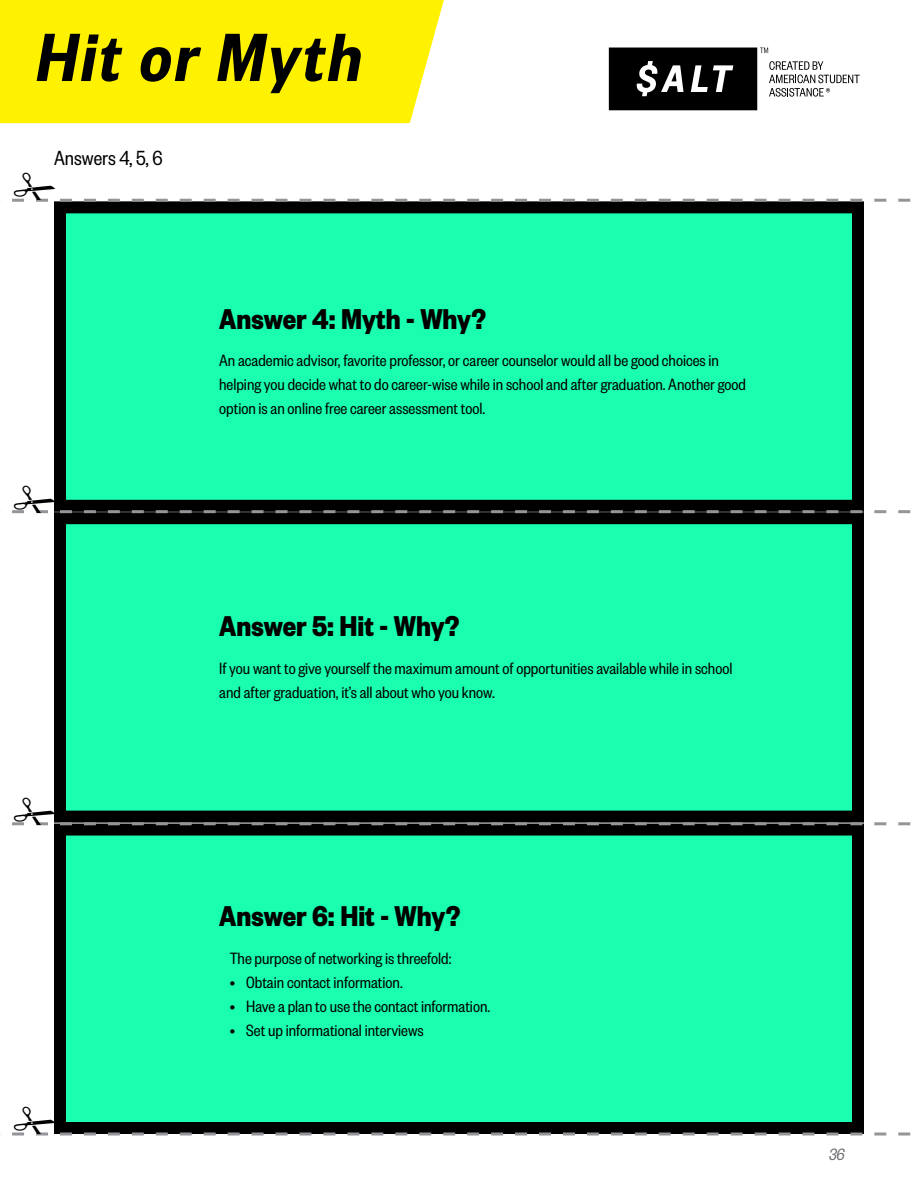
<style>
.page{position:relative;width:918px;height:1188px;background:#fff}
.page>*{position:absolute;margin:0;border:0;box-sizing:border-box;transform-origin:0 0}
.t1{font:italic 600 75px "Founders Grotesk Cond";color:#000}
.t2{font:700 31.5px "Founders Grotesk Cond";color:#000}
.t3{font:22.5px "Founders Grotesk Cond";color:#000}
.t4{font:18px/24px "Founders Grotesk Cond";color:#000}
.t5{font:italic 18px "Founders Grotesk Cond";color:#6d6e71}
</style>
<div class="page">
<div style="left:0;top:0;width:444px;height:123px;background:#fff200"></div>
<svg style="left:609px;top:48px;width:251px;height:62px"></svg>
<div style="left:60px;top:207px;width:798px;height:299px;background:#19ffaf"></div>
<div style="left:54px;top:201px;width:810px;height:311px;border:12px solid #000"></div>
<div style="left:60px;top:518px;width:798px;height:299px;background:#19ffaf"></div>
<div style="left:54px;top:512px;width:810px;height:311px;border:12px solid #000"></div>
<div style="left:60px;top:830px;width:798px;height:298px;background:#19ffaf"></div>
<div style="left:54px;top:824px;width:810px;height:310px;border:12px solid #000"></div>
<svg style="left:0;top:198px;width:911px;height:4px"></svg>
<svg style="left:0;top:485px;width:911px;height:28px"></svg>
<svg style="left:0;top:797px;width:911px;height:28px"></svg>
<svg style="left:0;top:1106px;width:911px;height:30px"></svg>
<h1 class="t1" style="left:33px;top:12px;width:342px">Hit or Myth</h1>
<p class="t3" style="left:54px;top:146px;width:110px">Answers 4, 5, 6</p>
<h2 class="t2" style="left:219px;top:299px;width:268px">Answer 4: Myth - Why?</h2>
<p class="t4" style="left:219px;top:348px;width:528px">An academic advisor, favorite professor, or career counselor would all be good choices in helping you decide what to do career-wise while in school and after graduation. Another good option is an online free career assessment tool.</p>
<h2 class="t2" style="left:219px;top:607px;width:242px">Answer 5: Hit - Why?</h2>
<p class="t4" style="left:219px;top:656px;width:515px">If you want to give yourself the maximum amount of opportunities available while in school and after graduation, it’s all about who you know.</p>
<h2 class="t2" style="left:219px;top:897px;width:243px">Answer 6: Hit - Why?</h2>
<p class="t4" style="left:230px;top:946px;width:223px">The purpose of networking is threefold:</p>
<p class="t4" style="left:230px;top:970px;width:175px">• Obtain contact information.</p>
<p class="t4" style="left:230px;top:993px;width:262px">• Havea plan to usethecontact information.</p>
<p class="t4" style="left:230px;top:1017px;width:196px">• Set up informational interviews</p>
<p class="t5" style="left:828px;top:1145px;width:21px">36</p>
</div>
